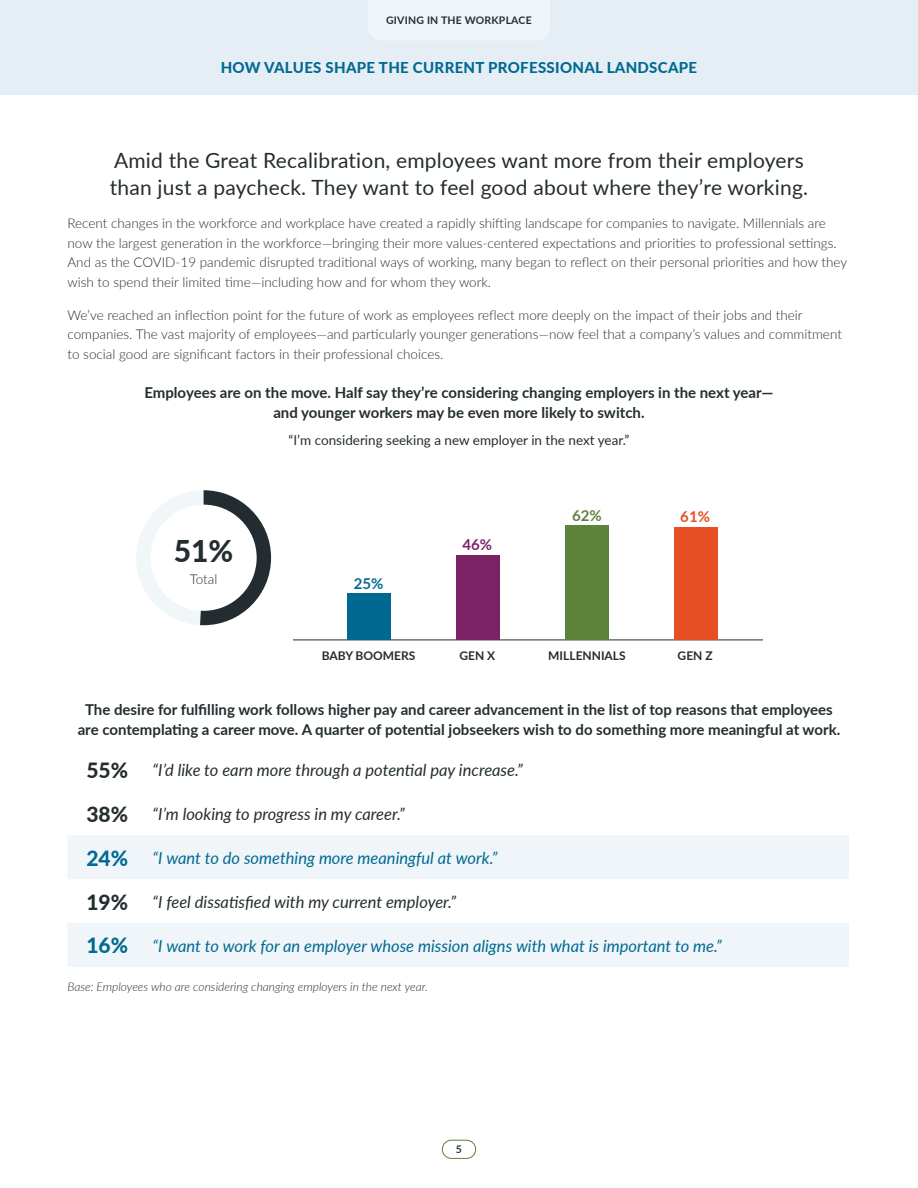
<style>
.page{position:relative;width:918px;height:1188px;background:#fff}
.page>*{position:absolute;margin:0;border:0;box-sizing:border-box;transform-origin:0 0}
.Body_Copy{font:800 30px "Lato";color:#242d30}
.Heading_3{font:21px/27px "Lato";letter-spacing:.01em;color:#242d30}
.Body_Copy-2{font:800 21px "Lato";color:#242d30}
.Body_Copy-3{font:800 21px "Lato";color:#006a92}
.Body_Copy-4{font:italic 16.5px "Lato";color:#242d30}
.Body_Copy-5{font:italic 16.5px "Lato";color:#006a92}
.Heading_4{font:700 15px/19.5px "Lato";color:#242d30;text-align:center}
.Heading_2{font:800 15px "Lato";letter-spacing:.02em;color:#006a92}
.t1{font:700 15px "Lato";color:#006991}
.t2{font:700 15px "Lato";color:#7b2164}
.t3{font:700 15px "Lato";color:#5d8239}
.t4{font:700 15px "Lato";color:#e74f24}
.Body_Copy-6{font:300 13.5px/19.5px "Lato";color:#242d30}
.Heading_5{font:13.5px "Lato";color:#242d30}
.Small_Body_Copy{font:italic 300 12px "Lato";color:#242d30}
.t5{font:700 12px "Lato";color:#232d31}
.t6{font:700 10.5px "Lato";letter-spacing:.02em;color:#242d30}
</style>
<div class="page">
<svg style="left:68px;top:835px;width:781px;height:132px;fill:#f0f5f9"></svg>
<hr style="left:294px;top:640px;width:468px;height:1px;background:#232d31">
<div style="left:674px;top:527px;width:44px;height:113px;background:#e74f24"></div>
<div style="left:565px;top:525px;width:44px;height:115px;background:#5d8239"></div>
<div style="left:456px;top:555px;width:44px;height:85px;background:#7b2164"></div>
<div style="left:348px;top:594px;width:43px;height:46px;background:#006991"></div>
<svg style="left:136px;top:490px;width:135px;height:135px"></svg>
<div style="left:0;top:0;width:918px;height:94px;background:#e6eef5"></div>
<div style="left:442px;top:1140px;width:34px;height:19px;border:1px solid #5d8139;border-radius:9px"></div>
<p class="t6" style="left:386px;top:12px;width:147px">GIVING IN THE WORKPLACE</p>
<h2 class="Heading_2" style="left:221px;top:56px;width:478px">HOW VALUES SHAPE THE CURRENT PROFESSIONAL LANDSCAPE</h2>
<h3 class="Heading_3" style="left:110px;top:146px;width:698px">Amid the Great Recalibration, employees want more from their employers than just a paycheck. They want to feel good about where they’re working.</h3>
<p class="Body_Copy-6" style="left:68px;top:213px;width:781px">Recent changes in the workforce and workplace have created a rapidly shifting landscape for companies to navigate. Millennials are now the largest generation in the workforce—bringing their more values-centered expectations and priorities to professional settings.<br>And as the COVID-19 pandemic disrupted traditional ways of working, many began to reflect on their personal priorities and how they wish to spend their limited time—including how and for whom they work.</p>
<p class="Body_Copy-6" style="left:68px;top:305px;width:776px">We’ve reached an inflection point for the future of work as employees reflect more deeply on the impact of their jobs and their companies. The vast majority of employees—and particularly younger generations—now feel that a company’s values and commitment to social good are significant factors in their professional choices.</p>
<h4 class="Heading_4" style="left:144px;top:382px;width:631px">Employees are on the move. Half say they’re considering changing employers in the next year— and younger workers may be even more likely to switch.</h4>
<h5 class="Heading_5" style="left:289px;top:430px;width:342px">“I’m considering seeking a new employer in the next year.”</h5>
<p class="Body_Copy" style="left:174px;top:529px;width:61px">51%</p>
<p class="Body_Copy-6" style="left:190px;top:569px;width:29px">Total</p>
<p class="t1" style="left:354px;top:573px;width:31px">25%</p>
<p class="t2" style="left:463px;top:533px;width:31px">46%</p>
<p class="t3" style="left:572px;top:504px;width:31px">62%</p>
<p class="t4" style="left:680px;top:506px;width:31px">61%</p>
<p class="t5" style="left:322px;top:647px;width:95px">BABY BOOMERS</p>
<p class="t5" style="left:460px;top:647px;width:37px">GEN X</p>
<p class="t5" style="left:548px;top:647px;width:79px">MILLENNIALS</p>
<p class="t5" style="left:678px;top:647px;width:37px">GEN Z</p>
<h4 class="Heading_4" style="left:78px;top:699px;width:764px">The desire for fulfilling work follows higher pay and career advancement in the list of top reasons that employees are contemplating a career move. A quarter of potential jobseekers wish to do something more meaningful at work.</h4>
<p class="Body_Copy-2" style="left:86px;top:755px;width:43px">55%</p>
<p class="Body_Copy-4" style="left:153px;top:758px;width:372px">“I’d like to earn more through a potential pay increase.”</p>
<p class="Body_Copy-2" style="left:86px;top:798px;width:43px">38%</p>
<p class="Body_Copy-4" style="left:153px;top:802px;width:254px">“I’m looking to progress in my career.”</p>
<p class="Body_Copy-3" style="left:86px;top:842px;width:43px">24%</p>
<p class="Body_Copy-5" style="left:153px;top:846px;width:346px">“I want to do something more meaningful at work.”</p>
<p class="Body_Copy-2" style="left:86px;top:886px;width:43px">19%</p>
<p class="Body_Copy-4" style="left:153px;top:890px;width:305px">“I feel dissatisfied with my current employer.”</p>
<p class="Body_Copy-3" style="left:86px;top:930px;width:43px">16%</p>
<p class="Body_Copy-5" style="left:153px;top:934px;width:571px">“I want to work for an employer whose mission aligns with what is important to me.”</p>
<p class="Small_Body_Copy" style="left:68px;top:978px;width:362px">Base: Employees who are considering changing employers in the next year.</p>
<p class="t6" style="left:456px;top:1141px;width:8px">5</p>
</div>
